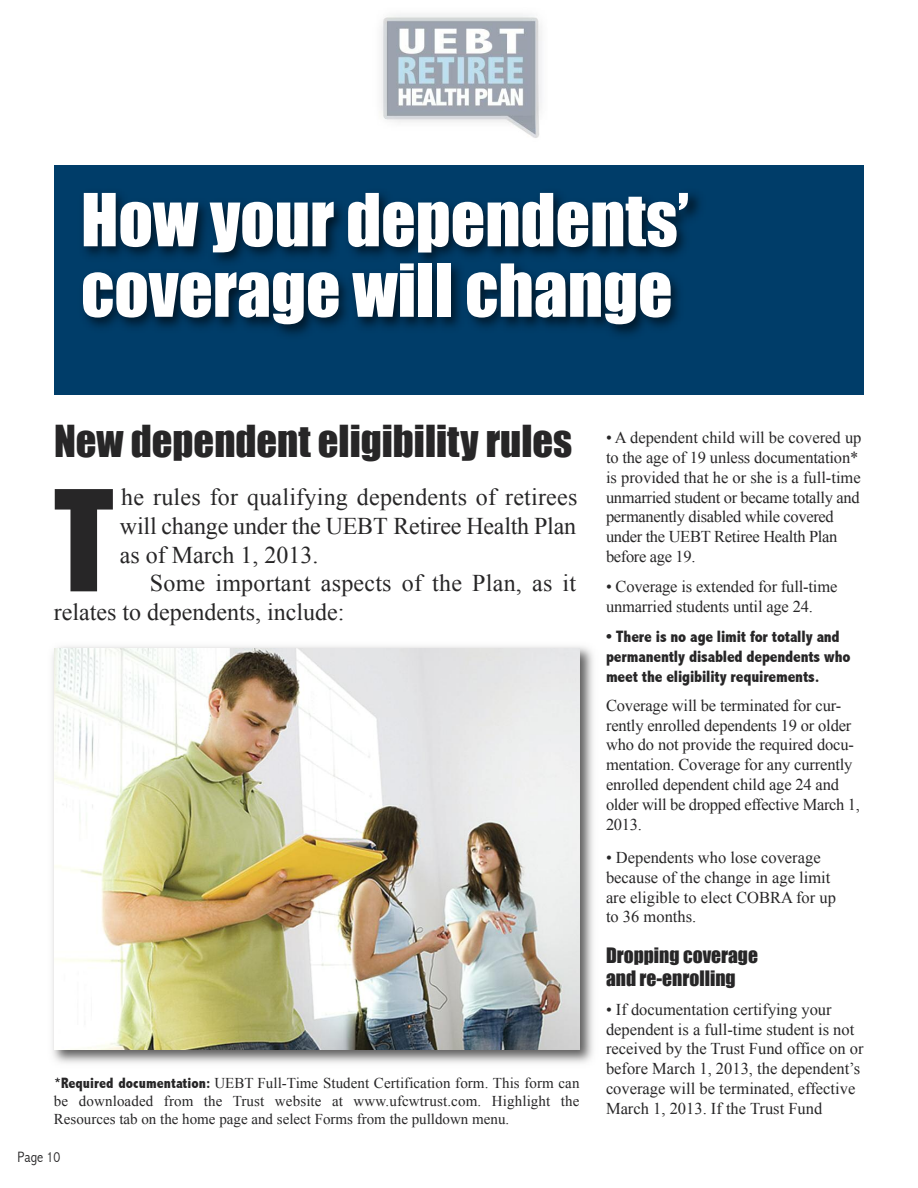
<style>
.page{position:relative;width:918px;height:1188px;background:#fff}
.page>*{position:absolute;margin:0;border:0;box-sizing:border-box;transform-origin:0 0}
.t1{font:129.3px "Impact";color:#272627}
.t2{font:67.5px/70.5px "Impact";color:#fff}
.t3{font:40.5px "Impact";color:#272627}
.t4{font:24px/28.8px "Times New Roman";color:#272627;text-align:justify}
.t5{font:19.5px/23.4px "Impact";color:#272627}
.t6{font:16.5px/19.8px "Times New Roman";letter-spacing:-.01em;color:#272627}
.t7{font:800 condensed 16.5px/19.8px "Abadi";letter-spacing:-.01em;color:#272627}
.t8{font:15px/18px "Times New Roman";color:#272627;text-align:justify}
.t9{font:300 condensed 15px "Abadi";letter-spacing:-.005em;color:#272627}
.s1{font-family:"Abadi";font-weight:800;font-stretch:condensed}
</style>
<div class="page">
<img style="left:381px;top:14px;width:161px;height:124px">
<svg style="left:54px;top:165px;width:810px;height:230px;background:#00355c"></svg>
<img style="left:52px;top:646px;width:541px;height:417px">
<img style="left:54px;top:649px;width:525px;height:401px">
<h2 class="t2" style="left:81px;top:184px;width:610px">How your dependents’ coverage will change</h2>
<h3 class="t3" style="left:54px;top:416px;width:520px">New dependent eligibility rules</h3>
<h1 class="t1" style="left:54px;top:461px;width:61px">T</h1>
<h3 class="t4" style="left:120px;top:482px;width:459px">he rules for qualifying dependents of retirees will change under the UEBT Retiree Health Plan as of March 1, 2013.</h3>
<h3 class="t4" style="left:54px;top:569px;width:524px;text-indent:96px">Some important aspects of the Plan, as it relates to dependents, include:</h3>
<p class="t8" style="left:54px;top:1074px;width:527px"><span class="s1">*required documentation:</span> UEBT Full-Time Student Certification form. This form can be downloaded from the Trust website at www.ufcwtrust.com. Highlight the Resources tab on the home page and select Forms from the pulldown menu.</p>
<p class="t9" style="left:18px;top:1149px;width:44px">Page 10</p>
<p class="t6" style="left:606px;top:428px;width:257px">• A dependent child will be covered up to the age of 19 unless documentation* is provided that he or she is a full-time unmarried student or became totally and permanently disabled while covered under the UEBT Retiree Health Plan before age 19.</p>
<p class="t6" style="left:606px;top:577px;width:233px">• Coverage is extended for full-time unmarried students until age 24.</p>
<p class="t7" style="left:606px;top:628px;width:246px">• there is no age limit for totally and permanently disabled dependents who meet the eligibility requirements.</p>
<p class="t6" style="left:606px;top:695px;width:255px">Coverage will be terminated for cur&shy;rently enrolled dependents 19 or older who do not provide the required docu&shy;mentation. Coverage for any currently enrolled dependent child age 24 and older will be dropped effective March 1, 2013.</p>
<p class="t6" style="left:606px;top:848px;width:232px">• Dependents who lose coverage because of the change in age limit are eligible to elect COBRA for up to 36 months.</p>
<p class="t5" style="left:606px;top:943px;width:154px">Dropping coverage and re-enrolling</p>
<p class="t6" style="left:606px;top:999px;width:259px">• If documentation certifying your dependent is a full-time student is not received by the Trust Fund office on or before March 1, 2013, the dependent’s coverage will be terminated, effective March 1, 2013. If the Trust Fund</p>
</div>
